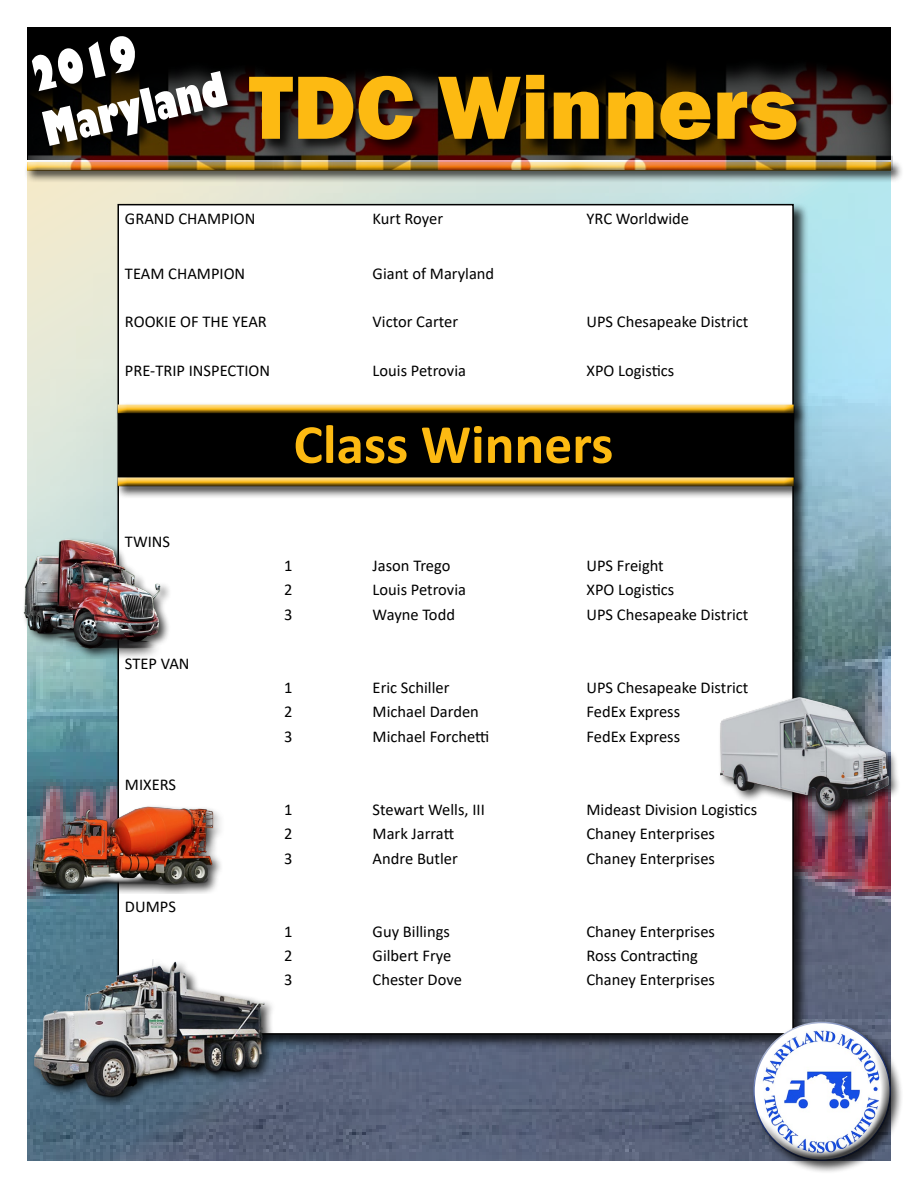
<style>
.page{position:relative;width:918px;height:1188px;background:#fff}
.page>*{position:absolute;margin:0;border:0;box-sizing:border-box;transform-origin:0 0}
.t1{font:800 93px "Franklin Gothic";color:#fdba12}
.t2{font:700 55.5px "Calibri";color:#fdba12}
.t3{font:800 condensed 46.5px/55.8px "Gill Sans";color:#fff}
.t4{font:16.5px "Calibri";color:#000}
</style>
<div class="page">
<div style="left:27px;top:27px;width:864px;height:132px;background:#000"></div>
<img style="left:27px;top:183px;width:864px;height:978px">
<div style="left:116px;top:202px;width:693px;height:848px;background:#000;opacity:.75"></div>
<div style="left:118px;top:205px;width:675px;height:829px;background:#fff"></div>
<div style="left:120px;top:426px;width:671px;height:41px;background:#000"></div>
<div style="left:294px;top:424px;width:332px;height:54px;background:#000"></div>
<div style="left:115px;top:402px;width:691px;height:24px;background:#000"></div>
<div style="left:107px;top:394px;width:696px;height:21px;background:#fff"></div>
<div style="left:111px;top:397px;width:694px;height:18px;background:#000;opacity:.75"></div>
<div style="left:115px;top:474px;width:691px;height:25px;background:#000;opacity:.75"></div>
<div style="left:107px;top:467px;width:696px;height:21px;background:#fff;opacity:.75"></div>
<div style="left:111px;top:470px;width:694px;height:18px;background:#000;opacity:.75"></div>
<img style="left:27px;top:792px;width:194px;height:102px">
<div style="left:31px;top:957px;width:246px;height:152px;background:#000;opacity:.75"></div>
<img style="left:34px;top:959px;width:230px;height:138px">
<div style="left:717px;top:695px;width:184px;height:127px;background:#000;opacity:.75"></div>
<img style="left:720px;top:698px;width:169px;height:112px">
<div style="left:750px;top:1018px;width:154px;height:156px;background:#000;opacity:.75"></div>
<div style="left:742px;top:1011px;width:147px;height:119px;background:#fff;opacity:.75"></div>
<div style="left:754px;top:1043px;width:148px;height:119px;background:#000;opacity:.75"></div>
<div style="left:24px;top:159px;width:879px;height:24px;background:#000;opacity:.75"></div>
<div style="left:21px;top:155px;width:881px;height:17px;background:#000;opacity:.75"></div>
<img style="left:28px;top:66px;width:864px;height:104px">
<div style="left:248px;top:75px;width:562px;height:79px;background:#000;opacity:.75"></div>
<div style="left:31px;top:35px;width:211px;height:125px;background:#000;opacity:.75"></div>
<div style="left:22px;top:537px;width:150px;height:123px;background:#000;opacity:.75"></div>
<img style="left:22px;top:535px;width:150px;height:119px">
<h3 class="t3" style="left:25px;top:51px;width:188px;rotate:-13deg">2019<br>Maryland</h3>
<h1 class="t1" style="left:249px;top:47px;width:550px">TDC Winners</h1>
<p class="t4" style="left:125px;top:207px;width:132px">GRAND CHAMPION</p>
<p class="t4" style="left:373px;top:207px;width:72px">Kurt Royer</p>
<p class="t4" style="left:586px;top:207px;width:104px">YRC Worldwide</p>
<p class="t4" style="left:125px;top:262px;width:122px">TEAM CHAMPION</p>
<p class="t4" style="left:373px;top:262px;width:123px">Giant of Maryland</p>
<p class="t4" style="left:125px;top:310px;width:143px">ROOKIE OF THE YEAR</p>
<p class="t4" style="left:373px;top:310px;width:87px">Victor Carter</p>
<p class="t4" style="left:586px;top:310px;width:163px">UPS Chesapeake District</p>
<p class="t4" style="left:125px;top:359px;width:147px">PRE-TRIP INSPECTION</p>
<p class="t4" style="left:373px;top:359px;width:95px">Louis Petrovia</p>
<p class="t4" style="left:586px;top:359px;width:89px">XPO Logistics</p>
<p class="t4" style="left:125px;top:530px;width:47px">TWINS</p>
<p class="t4" style="left:125px;top:652px;width:66px">STEP VAN</p>
<p class="t4" style="left:125px;top:774px;width:53px">MIXERS</p>
<p class="t4" style="left:125px;top:895px;width:52px">DUMPS</p>
<h2 class="t2" style="left:294px;top:405px;width:321px">Class Winners</h2>
<p class="t4" style="left:284px;top:554px;width:10px">1</p>
<p class="t4" style="left:373px;top:554px;width:79px">Jason Trego</p>
<p class="t4" style="left:586px;top:554px;width:79px">UPS Freight</p>
<p class="t4" style="left:284px;top:579px;width:10px">2</p>
<p class="t4" style="left:373px;top:579px;width:95px">Louis Petrovia</p>
<p class="t4" style="left:586px;top:579px;width:89px">XPO Logistics</p>
<p class="t4" style="left:284px;top:603px;width:10px">3</p>
<p class="t4" style="left:373px;top:603px;width:84px">Wayne Todd</p>
<p class="t4" style="left:586px;top:603px;width:163px">UPS Chesapeake District</p>
<p class="t4" style="left:284px;top:676px;width:10px">1</p>
<p class="t4" style="left:373px;top:676px;width:78px">Eric Schiller</p>
<p class="t4" style="left:586px;top:676px;width:163px">UPS Chesapeake District</p>
<p class="t4" style="left:284px;top:700px;width:10px">2</p>
<p class="t4" style="left:373px;top:700px;width:108px">Michael Darden</p>
<p class="t4" style="left:586px;top:700px;width:95px">FedEx Express</p>
<p class="t4" style="left:284px;top:725px;width:10px">3</p>
<p class="t4" style="left:373px;top:725px;width:118px">Michael Forchetti</p>
<p class="t4" style="left:586px;top:725px;width:95px">FedEx Express</p>
<p class="t4" style="left:284px;top:798px;width:10px">1</p>
<p class="t4" style="left:373px;top:798px;width:114px">Stewart Wells, III</p>
<p class="t4" style="left:586px;top:798px;width:172px">Mideast Division Logistics</p>
<p class="t4" style="left:284px;top:822px;width:10px">2</p>
<p class="t4" style="left:373px;top:822px;width:83px">Mark Jarratt</p>
<p class="t4" style="left:586px;top:822px;width:130px">Chaney Enterprises</p>
<p class="t4" style="left:284px;top:847px;width:10px">3</p>
<p class="t4" style="left:373px;top:847px;width:87px">Andre Butler</p>
<p class="t4" style="left:586px;top:847px;width:130px">Chaney Enterprises</p>
<p class="t4" style="left:284px;top:920px;width:10px">1</p>
<p class="t4" style="left:373px;top:920px;width:79px">Guy Billings</p>
<p class="t4" style="left:586px;top:920px;width:130px">Chaney Enterprises</p>
<p class="t4" style="left:284px;top:944px;width:10px">2</p>
<p class="t4" style="left:373px;top:944px;width:80px">Gilbert Frye</p>
<p class="t4" style="left:586px;top:944px;width:113px">Ross Contracting</p>
<p class="t4" style="left:284px;top:968px;width:10px">3</p>
<p class="t4" style="left:373px;top:968px;width:91px">Chester Dove</p>
<p class="t4" style="left:586px;top:968px;width:130px">Chaney Enterprises</p>
</div>
